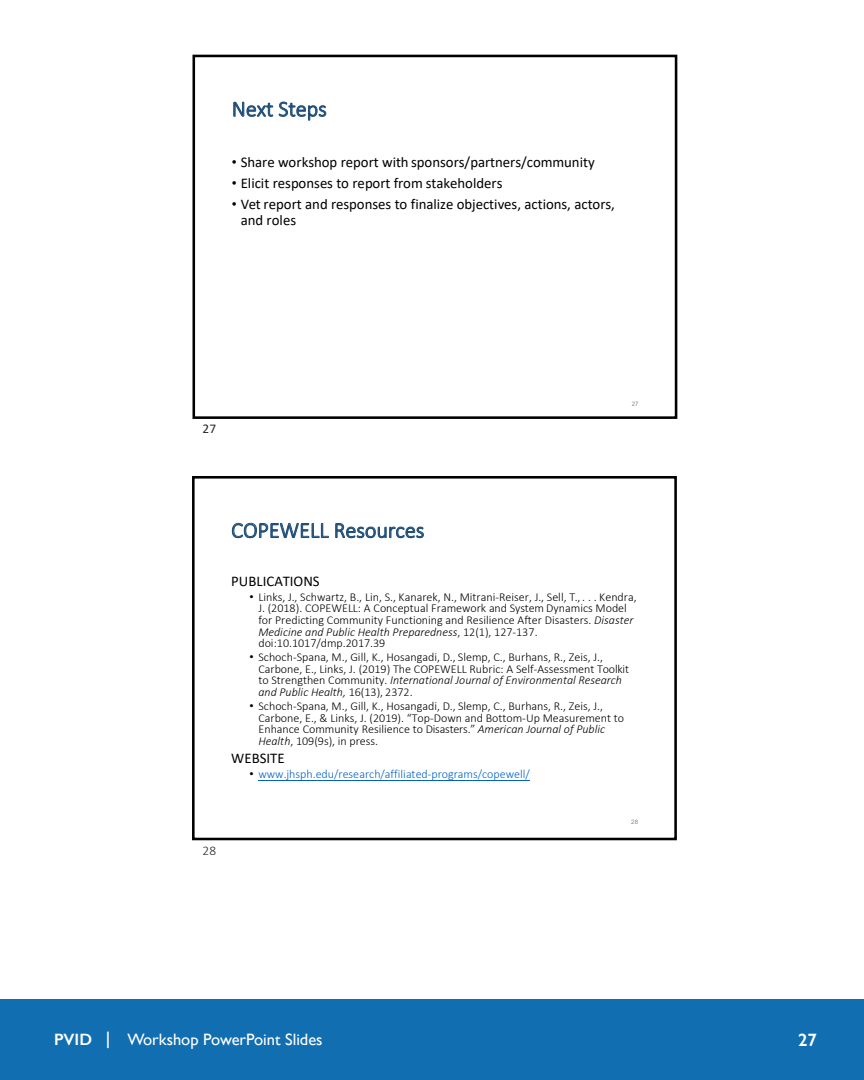
<style>
.page{position:relative;width:864px;height:1080px;background:#fff}
.page>*{position:absolute;margin:0;border:0;box-sizing:border-box;transform-origin:0 0}
.t1{font:300 22.2px "Calibri";color:#1f4e79}
.t2{font:600 18px "Gill Sans";color:#fff}
.t3{font:16.5px "Gill Sans";color:#fff}
.t4{font:14.85px/15.9px "Calibri";color:#000}
.t5{font:13.35px "Calibri";color:#252525}
.t6{font:300 13.35px "Calibri";color:#252525}
.t7{font:300 12px/11.6px "Calibri";color:#000}
.t8{font:300 12px "Calibri";color:#0462c1}
.t9{font:6.15px "Arial";color:#888}
.s1{font-family:"Arial";font-size:14.1px}
.s2{font-family:"Arial";font-weight:400}
.s3{font-style:italic}
.s4{font-family:"Arial";font-weight:400;color:#000}
.s5{font-weight:600}
</style>
<div class="page">
<div style="left:0;top:999px;width:864px;height:81px;background:#116eb0"></div>
<div style="left:192px;top:476px;width:485px;height:364px;border:3px solid #000"></div>
<hr style="left:258px;top:780px;width:272px;height:1px;background:#0462c1">
<div style="left:192px;top:55px;width:485px;height:364px;border:3px solid #000"></div>
<h1 class="t1" style="left:232px;top:95px;width:97px">Next Steps</h1>
<p class="t4" style="left:232px;top:153px;width:365px"><span class="s1">•</span> Share workshop report with sponsors/partners/community</p>
<p class="t4" style="left:232px;top:175px;width:272px"><span class="s1">•</span> Elicit responses to report from stakeholders</p>
<p class="t4" style="left:241px;top:196px;width:376px;text-indent:-9px"><span class="s1">•</span> Vet report and responses to finalize objectives, actions, actors, and roles</p>
<p class="t5" style="left:203px;top:419px;width:15px">27</p>
<p class="t9" style="left:632px;top:400px;width:8px">27</p>
<p class="t6" style="left:203px;top:843px;width:15px">28</p>
<h1 class="t1" style="left:231px;top:516px;width:195px">COPEWELL Resources</h1>
<p class="t4" style="left:231px;top:573px;width:90px">PUBLICATIONS</p>
<p class="t7" style="left:258px;top:591px;width:380px;text-indent:-9px"><span class="s2">•</span> Links, J., Schwartz, B., Lin, S., Kanarek, N., Mitrani-Reiser, J., Sell, T., . . . Kendra, J. (2018). COPEWELL: A Conceptual Framework and System Dynamics Model for Predicting Community Functioning and Resilience After Disasters. <span class="s3">Disaster Medicine and Public Health Preparedness</span>, 12(1), 127-137. doi:10.1017/dmp.2017.39</p>
<p class="t7" style="left:258px;top:651px;width:372px;text-indent:-9px"><span class="s2">•</span> Schoch-Spana, M., Gill, K., Hosangadi, D., Slemp, C., Burhans, R., Zeis, J., Carbone, E., Links, J. (2019) The COPEWELL Rubric: A Self-Assessment Toolkit to Strengthen Community. <span class="s3">International Journal of Environmental Research and Public Health,</span> 16(13), 2372.</p>
<p class="t7" style="left:258px;top:700px;width:367px;text-indent:-9px"><span class="s2">•</span> Schoch-Spana, M., Gill, K., Hosangadi, D., Slemp, C., Burhans, R., Zeis, J., Carbone, E., &amp; Links, J. (2019). “Top-Down and Bottom-Up Measurement to Enhance Community Resilience to Disasters.” <span class="s3">American Journal of Public Health</span>, 109(9s), in press.</p>
<p class="t4" style="left:231px;top:750px;width:55px">WEBSITE</p>
<p class="t8" style="left:249px;top:767px;width:282px"><span class="s4">•</span> www.jhsph.edu/research/affiliated-programs/copewell/</p>
<p class="t9" style="left:631px;top:817px;width:8px">28</p>
<h3 class="t3" style="left:54px;top:1029px;width:270px"><span class="s5">PVID |</span> Workshop PowerPoint Slides</h3>
<h2 class="t2" style="left:798px;top:1029px;width:21px">27</h2>
</div>
